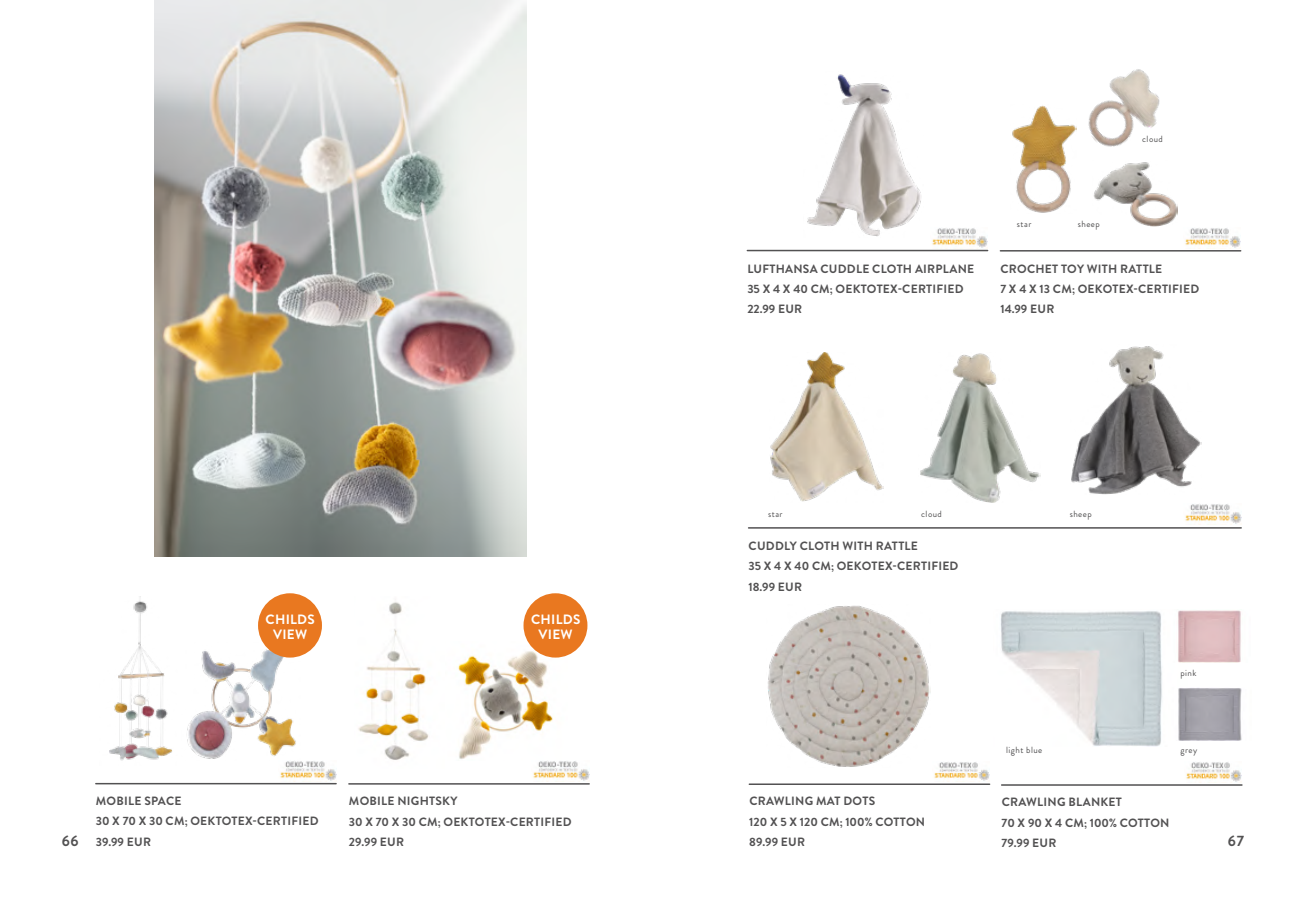
<style>
.page{position:relative;width:1310px;height:919px;background:#fff}
.page>*{position:absolute;margin:0;border:0;box-sizing:border-box;transform-origin:0 0}
.t1{font:700 15px "Brandon Grotesque";color:#525152}
.t2{font:700 13.5px/15px "Brandon Grotesque";letter-spacing:.02em;color:#fff;text-align:center}
.t3{font:700 12px/20.4px "Brandon Grotesque";letter-spacing:.02em;color:#525152}
.t4{font:9px "Brandon Grotesque";letter-spacing:.05em;color:#525152}
</style>
<div class="page">
<img style="left:154px;top:0;width:372px;height:556px">
<img style="left:458px;top:641px;width:109px;height:118px">
<hr style="left:349px;top:783px;width:240px;height:1px;background:#525152">
<img style="left:533px;top:761px;width:56px;height:20px">
<img style="left:280px;top:761px;width:56px;height:20px">
<div style="left:523px;top:593px;width:64px;height:64px;background:#e97820;border-radius:50%"></div>
<img style="left:358px;top:602px;width:71px;height:158px">
<hr style="left:96px;top:782px;width:240px;height:2px;background:#525152">
<img style="left:109px;top:596px;width:63px;height:165px">
<img style="left:187px;top:642px;width:114px;height:117px">
<div style="left:258px;top:593px;width:64px;height:64px;background:#e97820;border-radius:50%"></div>
<img style="left:1000px;top:611px;width:187px;height:135px">
<hr style="left:747px;top:250px;width:240px;height:1px;background:#525152">
<img style="left:807px;top:74px;width:114px;height:162px">
<img style="left:932px;top:228px;width:55px;height:20px">
<img style="left:1185px;top:228px;width:55px;height:20px">
<hr style="left:1000px;top:250px;width:240px;height:1px;background:#525152">
<img style="left:1076px;top:69px;width:84px;height:78px">
<img style="left:1012px;top:105px;width:64px;height:108px">
<img style="left:1093px;top:162px;width:85px;height:65px">
<hr style="left:748px;top:527px;width:493px;height:1px;background:#525152">
<img style="left:1185px;top:504px;width:56px;height:20px">
<img style="left:770px;top:352px;width:114px;height:150px">
<img style="left:920px;top:353px;width:121px;height:149px">
<img style="left:1071px;top:346px;width:130px;height:148px">
<hr style="left:749px;top:783px;width:240px;height:1px;background:#525152">
<img style="left:934px;top:762px;width:55px;height:19px">
<img style="left:767px;top:605px;width:163px;height:162px">
<hr style="left:1001px;top:784px;width:241px;height:1px;background:#525152">
<img style="left:1168px;top:610px;width:73px;height:52px">
<img style="left:1168px;top:687px;width:74px;height:54px">
<img style="left:1186px;top:762px;width:56px;height:20px">
<p class="t4" style="left:1017px;top:217px;width:16px">star</p>
<p class="t4" style="left:1077px;top:217px;width:24px">sheep</p>
<p class="t4" style="left:1142px;top:132px;width:22px">cloud</p>
<p class="t3" style="left:747px;top:258px;width:228px">LUFTHANSA CUDDLE CLOTH AIRPLANE<br>35 X 4 X 40 CM; OEKTOTEX-CERTIFIED<br>22.99 EUR</p>
<p class="t3" style="left:1000px;top:258px;width:200px">CROCHET TOY WITH RATTLE<br>7 X 4 X 13 CM; OEKOTEX-CERTIFIED<br>14.99 EUR</p>
<p class="t4" style="left:768px;top:508px;width:16px">star</p>
<p class="t4" style="left:921px;top:508px;width:22px">cloud</p>
<p class="t4" style="left:1069px;top:508px;width:24px">sheep</p>
<p class="t2" style="left:265px;top:612px;width:51px">CHILDS<br>VIEW</p>
<p class="t2" style="left:531px;top:612px;width:51px">CHILDS<br>VIEW</p>
<p class="t3" style="left:748px;top:535px;width:211px">CUDDLY CLOTH WITH RATTLE<br>35 X 4 X 40 CM; OEKOTEX-CERTIFIED<br>18.99 EUR</p>
<p class="t4" style="left:1180px;top:666px;width:18px">pink</p>
<p class="t4" style="left:1006px;top:743px;width:38px">light blue</p>
<p class="t4" style="left:1180px;top:743px;width:18px">grey</p>
<p class="t3" style="left:96px;top:790px;width:224px">MOBILE SPACE<br>30 X 70 X 30 CM; OEKTOTEX-CERTIFIED<br>39.99 EUR</p>
<p class="t3" style="left:349px;top:790px;width:224px">MOBILE NIGHTSKY<br>30 X 70 X 30 CM; OEKTOTEX-CERTIFIED<br>29.99 EUR</p>
<p class="t3" style="left:749px;top:791px;width:177px">CRAWLING MAT DOTS<br>120 X 5 X 120 CM; 100% COTTON<br>89.99 EUR</p>
<p class="t3" style="left:1001px;top:792px;width:169px">CRAWLING BLANKET<br>70 X 90 X 4 CM; 100% COTTON<br>79.99 EUR</p>
<p class="t1" style="left:62px;top:830px;width:18px">66</p>
<p class="t1" style="left:1228px;top:830px;width:18px">67</p>
</div>
